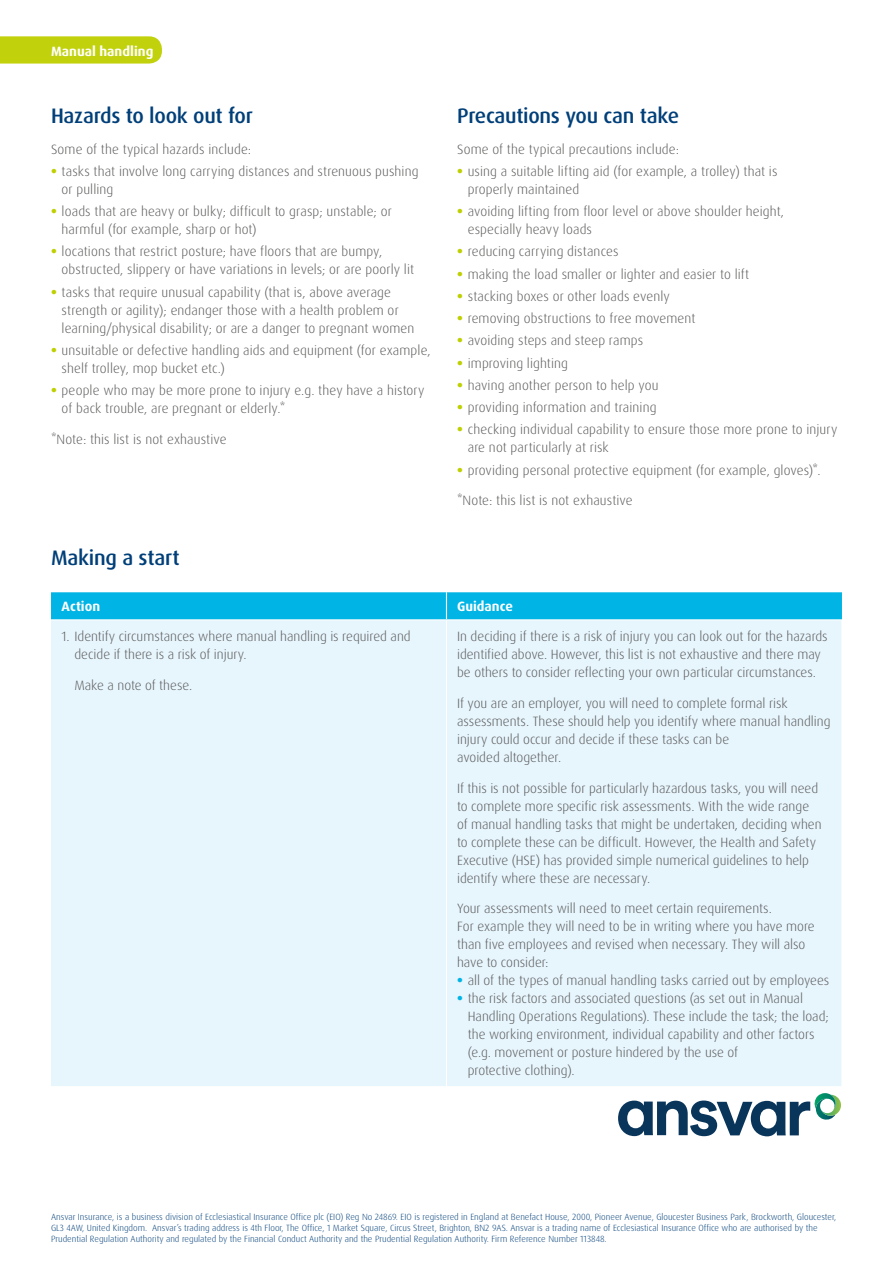
<style>
.page{position:relative;width:893px;height:1263px;background:#fff}
.page>*{position:absolute;margin:0;border:0;box-sizing:border-box;transform-origin:0 0}
.t1{font:500 21px "Dax Pro";letter-spacing:-.01em;color:#003f79}
.t2{font:300 13.5px/18px "Dax Pro";color:#575756}
.t3{font:700 13.5px "Dax Pro";color:#fff}
.t4{font:300 9px/10.8px "Dax Pro";color:#003f79}
.s1{font-weight:800;color:#bed000}
.s2{font-weight:800;color:#00b4e5}
</style>
<div class="page">
<svg style="left:0;top:36px;width:162px;height:28px;background:#c3d317"></svg>
<svg style="left:618px;top:1093px;width:223px;height:43px"></svg>
<div style="left:51px;top:620px;width:790px;height:466px;background:#e7f5fd"></div>
<div style="left:51px;top:592px;width:791px;height:27px;background:#00b4e5"></div>
<hr style="left:446px;top:620px;width:1px;height:466px;background:#fff">
<p class="t3" style="left:51px;top:42px;width:104px">Manual handling</p>
<h1 class="t1" style="left:51px;top:102px;width:204px">Hazards to look out for</h1>
<p class="t2" style="left:51px;top:140px;width:202px">Some of the typical hazards include:</p>
<p class="t2" style="left:62px;top:162px;width:358px;text-indent:-11px"><span class="s1">•</span> tasks that involve long carrying distances and strenuous pushing or pulling</p>
<p class="t2" style="left:62px;top:202px;width:332px;text-indent:-11px"><span class="s1">•</span> loads that are heavy or bulky; difficult to grasp; unstable; or harmful (for example, sharp or hot)</p>
<p class="t2" style="left:62px;top:243px;width:354px;text-indent:-11px"><span class="s1">•</span> locations that restrict posture; have floors that are bumpy, obstructed, slippery or have variations in levels; or are poorly lit</p>
<p class="t2" style="left:62px;top:283px;width:354px;text-indent:-11px"><span class="s1">•</span> tasks that require unusual capability (that is, above average strength or agility); endanger those with a health problem or learning/physical disability; or are a danger to pregnant women</p>
<p class="t2" style="left:62px;top:341px;width:370px;text-indent:-11px"><span class="s1">•</span> unsuitable or defective handling aids and equipment (for example, shelf trolley, mop bucket etc.)</p>
<p class="t2" style="left:62px;top:381px;width:364px;text-indent:-11px"><span class="s1">•</span> people who may be more prone to injury e.g. they have a history of back trouble, are pregnant or elderly.*</p>
<p class="t2" style="left:51px;top:430px;width:177px">*Note: this list is not exhaustive</p>
<h1 class="t1" style="left:457px;top:102px;width:223px">Precautions you can take</h1>
<p class="t2" style="left:457px;top:140px;width:223px">Some of the typical precautions include:</p>
<p class="t2" style="left:468px;top:162px;width:311px;text-indent:-11px"><span class="s1">•</span> using a suitable lifting aid (for example, a trolley) that is properly maintained</p>
<p class="t2" style="left:468px;top:202px;width:318px;text-indent:-11px"><span class="s1">•</span> avoiding lifting from floor level or above shoulder height, especially heavy loads</p>
<p class="t2" style="left:457px;top:243px;width:163px"><span class="s1">•</span> reducing carrying distances</p>
<p class="t2" style="left:457px;top:265px;width:294px"><span class="s1">•</span> making the load smaller or lighter and easier to lift</p>
<p class="t2" style="left:457px;top:287px;width:214px"><span class="s1">•</span> stacking boxes or other loads evenly</p>
<p class="t2" style="left:457px;top:309px;width:240px"><span class="s1">•</span> removing obstructions to free movement</p>
<p class="t2" style="left:457px;top:332px;width:188px"><span class="s1">•</span> avoiding steps and steep ramps</p>
<p class="t2" style="left:457px;top:354px;width:112px"><span class="s1">•</span> improving lighting</p>
<p class="t2" style="left:457px;top:376px;width:203px"><span class="s1">•</span> having another person to help you</p>
<p class="t2" style="left:457px;top:398px;width:201px"><span class="s1">•</span> providing information and training</p>
<p class="t2" style="left:468px;top:421px;width:371px;text-indent:-11px"><span class="s1">•</span> checking individual capability to ensure those more prone to injury are not particularly at risk</p>
<p class="t2" style="left:457px;top:461px;width:365px"><span class="s1">•</span> providing personal protective equipment (for example, gloves)*.</p>
<p class="t2" style="left:457px;top:492px;width:177px">*Note: this list is not exhaustive</p>
<h1 class="t1" style="left:51px;top:544px;width:130px">Making a start</h1>
<p class="t3" style="left:62px;top:598px;width:40px">Action</p>
<p class="t3" style="left:457px;top:598px;width:57px">Guidance</p>
<p class="t2" style="left:74px;top:627px;width:338px;text-indent:-13px">1. Identify circumstances where manual handling is required and decide if there is a risk of injury.</p>
<p class="t2" style="left:74px;top:676px;width:119px">Make a note of these.</p>
<p class="t2" style="left:457px;top:627px;width:372px">In deciding if there is a risk of injury you can look out for the hazards identified above. However, this list is not exhaustive and there may be others to consider reflecting your own particular circumstances.</p>
<p class="t2" style="left:457px;top:694px;width:375px">If you are an employer, you will need to complete formal risk assessments. These should help you identify where manual handling injury could occur and decide if these tasks can be<br>avoided altogether.</p>
<p class="t2" style="left:457px;top:779px;width:366px">If this is not possible for particularly hazardous tasks, you will need to complete more specific risk assessments. With the wide range of manual handling tasks that might be undertaken, deciding when to complete these can be difficult. However, the Health and Safety Executive (HSE) has provided simple numerical guidelines to help identify where these are necessary.</p>
<p class="t2" style="left:457px;top:900px;width:359px">Your assessments will need to meet certain requirements.<br>For example they will need to be in writing where you have more than five employees and revised when necessary. They will also have to consider:</p>
<p class="t2" style="left:457px;top:972px;width:374px"><span class="s2">•</span> all of the types of manual handling tasks carried out by employees</p>
<p class="t2" style="left:468px;top:990px;width:362px;text-indent:-11px"><span class="s2">•</span> the risk factors and associated questions (as set out in Manual Handling Operations Regulations). These include the task; the load; the working environment, individual capability and other factors (e.g. movement or posture hindered by the use of<br>protective clothing).</p>
<p class="t4" style="left:51px;top:1211px;width:787px">Ansvar Insurance, is a business division of Ecclesiastical Insurance Office plc (EIO) Reg No 24869. EIO is registered in England at Benefact House, 2000, Pioneer Avenue, Gloucester Business Park, Brockworth, Gloucester,<br>GL3 4AW, United Kingdom. Ansvar’s trading address is 4th Floor, The Office, 1 Market Square, Circus Street, Brighton, BN2 9AS. Ansvar is a trading name of Ecclesiastical Insurance Office who are authorised by the<br>Prudential Regulation Authority and regulated by the Financial Conduct Authority and the Prudential Regulation Authority. Firm Reference Number 113848.</p>
</div>
